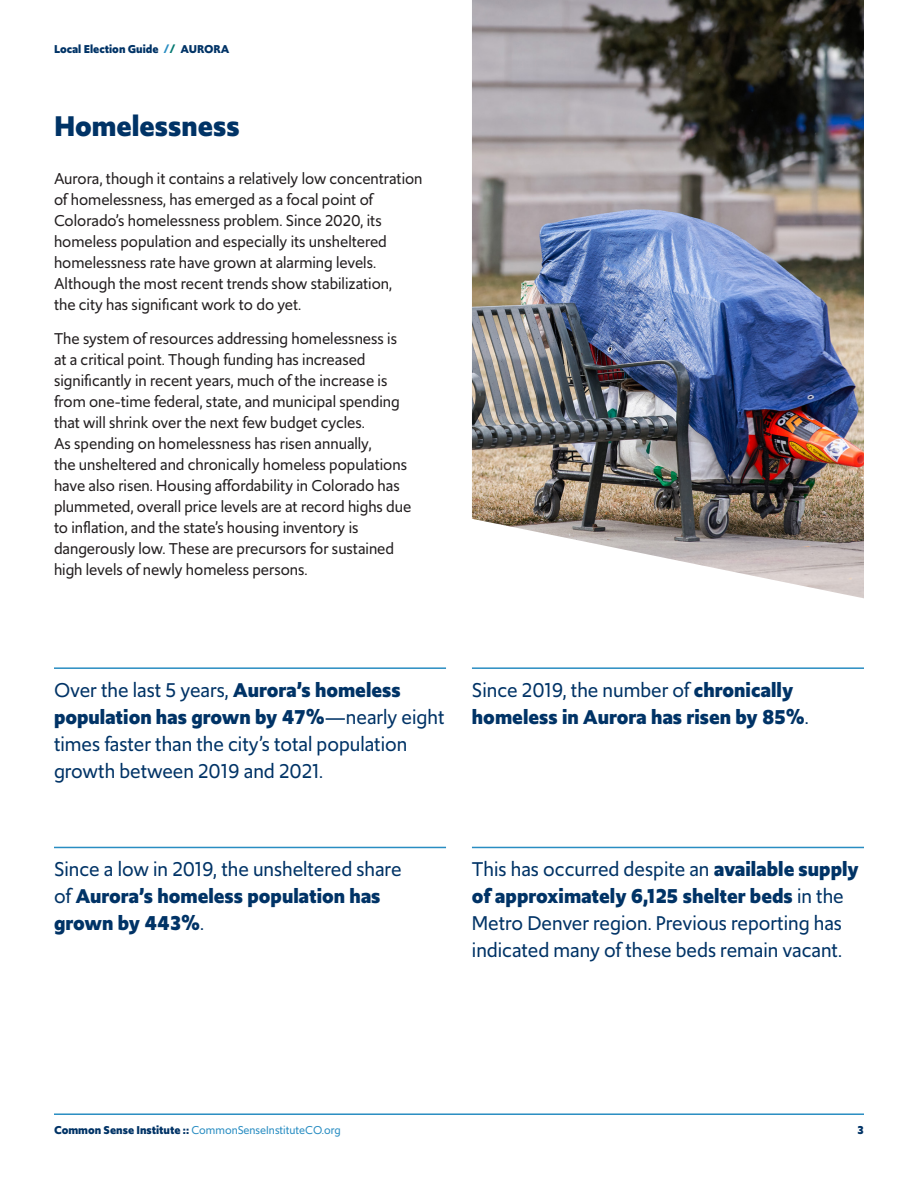
<style>
.page{position:relative;width:918px;height:1188px;background:#fff}
.page>*{position:absolute;margin:0;border:0;box-sizing:border-box;transform-origin:0 0}
.t1{font:700 30px "Upgrade";color:#036}
.t2{font:21px/27px "Upgrade";color:#036}
.t3{font:700 21px/27px "Upgrade";color:#036}
.t4{font:16.5px/21px "Upgrade";color:#231f20}
.t5{font:12px "Upgrade";color:#298dc2}
.t6{font:700 12px "Upgrade";color:#036}
.s1{color:#298dc2}
.s2{color:#037870}
.s3{font-weight:700}
.s4{font-weight:400}
.s5{font-weight:700;color:#036}
</style>
<div class="page">
<hr style="left:54px;top:1113px;width:810px;height:2px;background:#298dc2">
<img style="left:472px;top:0;width:392px;height:598px">
<hr style="left:54px;top:667px;width:392px;height:2px;background:#298dc2">
<hr style="left:54px;top:847px;width:392px;height:1px;background:#298dc2">
<hr style="left:472px;top:667px;width:392px;height:2px;background:#298dc2">
<hr style="left:472px;top:847px;width:392px;height:1px;background:#298dc2">
<p class="t6" style="left:54px;top:41px;width:177px">Local Election Guide <span class="s1">/</span><span class="s2">/</span> AURORA</p>
<p class="t1" style="left:54px;top:106px;width:187px">Homelessness</p>
<p class="t4" style="left:54px;top:168px;width:370px">Aurora, though it contains a relatively low concentration of homelessness, has emerged as a focal point of Colorado’s homelessness problem. Since 2020, its homeless population and especially its unsheltered homelessness rate have grown at alarming levels.<br>Although the most recent trends show stabilization,<br>the city has significant work to do yet.</p>
<p class="t4" style="left:54px;top:328px;width:359px">The system of resources addressing homelessness is at a critical point. Though funding has increased significantly in recent years, much of the increase is from one-time federal, state, and municipal spending that will shrink over the next few budget cycles.<br>As spending on homelessness has risen annually,<br>the unsheltered and chronically homeless populations have also risen. Housing affordability in Colorado has plummeted, overall price levels are at record highs due to inflation, and the state’s housing inventory is dangerously low. These are precursors for sustained high levels of newly homeless persons.</p>
<p class="t2" style="left:54px;top:676px;width:392px">Over the last 5 years, <span class="s3">Aurora’s homeless population has grown by 47%</span>—nearly eight times faster than the city’s total population growth between 2019 and 2021.</p>
<p class="t3" style="left:472px;top:676px;width:338px"><span class="s4">Since 2019, the number of</span> chronically homeless in Aurora has risen by 85%<span class="s4">.</span></p>
<p class="t3" style="left:54px;top:856px;width:349px"><span class="s4">Since a low in 2019, the unsheltered share of</span> Aurora’s homeless population has grown by 443%<span class="s4">.</span></p>
<p class="t2" style="left:472px;top:855px;width:388px">This has occurred despite an <span class="s3">available supply of approximately 6,125 shelter beds</span> in the Metro Denver region. Previous reporting has indicated many of these beds remain vacant.</p>
<p class="t5" style="left:54px;top:1122px;width:288px"><span class="s5">Common Sense Institute ::</span> CommonSenseInstituteCO.org</p>
<p class="t6" style="left:858px;top:1122px;width:8px">3</p>
</div>
